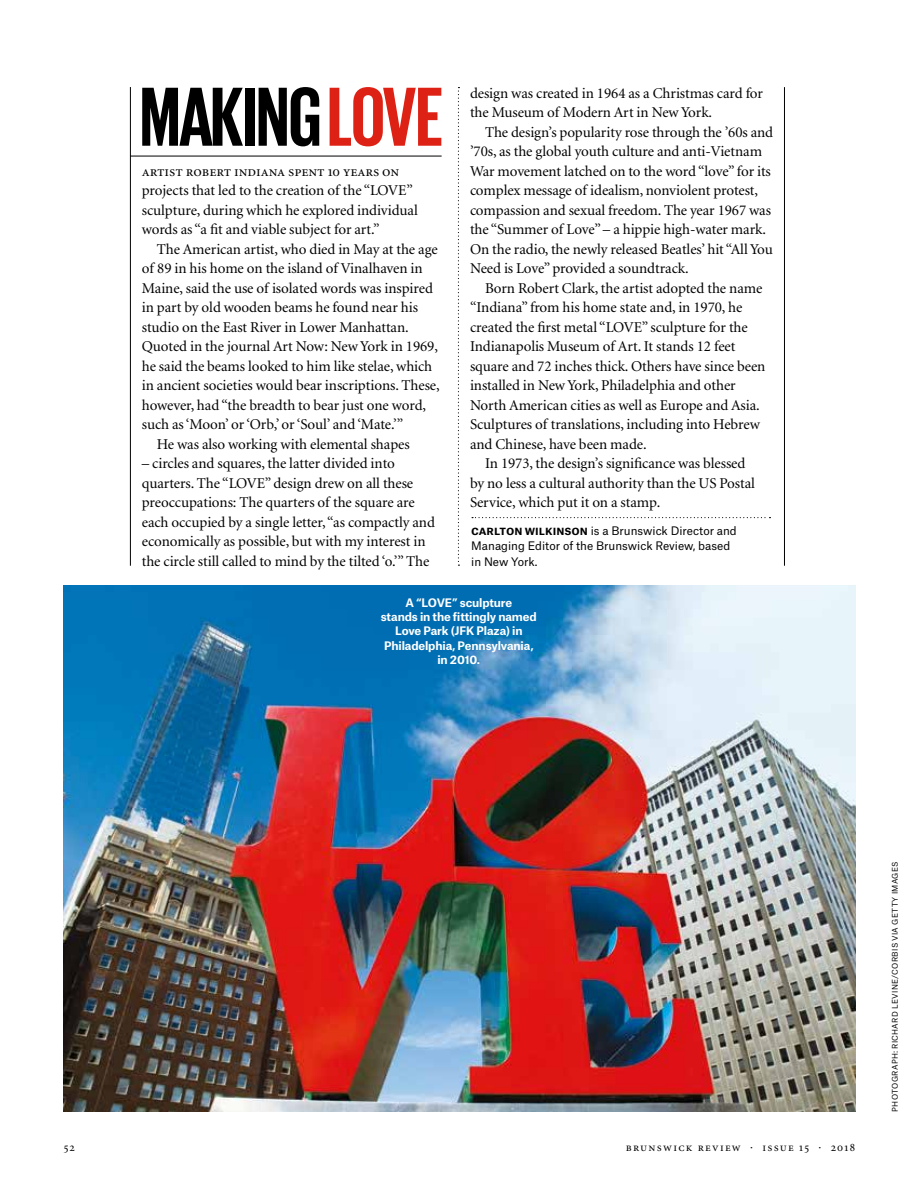
<style>
.page{position:relative;width:919px;height:1191px;background:#fff}
.page>*{position:absolute;margin:0;border:0;box-sizing:border-box;transform-origin:0 0}
.t1{font:700 85.5px "Giorgio Sans";letter-spacing:-.005em;color:#000}
.t2{font:15px/19.5px "Minion";letter-spacing:-.005em;color:#000}
.t3{font:15px "Minion Regular SC";letter-spacing:-.005em;color:#000}
.t4{font:12px "Minion Regular SC";letter-spacing:.105em;color:#000}
.t5{font:700 11.25px/14.2px "Atlas Grotesk";letter-spacing:-.01em;color:#fff;text-align:center}
.t6{font:11.25px/15.6px "Atlas Grotesk";color:#000}
.t7{font:7.5px "Atlas Grotesk";letter-spacing:.04em;color:#000}
.s1{color:#de2115}
.s2{font-weight:700}
</style>
<div class="page">
<img style="left:64px;top:585px;width:791px;height:527px">
<svg style="left:472px;top:517px;width:298px;height:1px"></svg>
<svg style="left:458px;top:87px;width:1px;height:479px"></svg>
<hr style="left:130px;top:87px;width:1px;height:479px;background:#000">
<hr style="left:784px;top:87px;width:1px;height:479px;background:#000">
<hr style="left:130px;top:156px;width:311px;height:1px;background:#000">
<h1 class="t1" style="left:140px;top:74px;width:304px">MAKING <span class="s1">LOVE</span></h1>
<p class="t3" style="left:142px;top:163px;width:259px">artist robert indiana spent 10 years on</p>
<p class="t2" style="left:142px;top:181px;width:277px">projects that led to the creation of the “LOVE” sculpture, during which he explored individual words as “a fit and viable subject for art.”</p>
<p class="t2" style="left:157px;top:240px;width:282px">The American artist, who died in May at the age</p>
<p class="t2" style="left:142px;top:259px;width:282px">of 89 in his home on the island of Vinalhaven in</p>
<p class="t2" style="left:142px;top:279px;width:292px">Maine, said the use of isolated words was inspired</p>
<p class="t2" style="left:142px;top:298px;width:278px">in part by old wooden beams he found near his</p>
<p class="t2" style="left:142px;top:318px;width:268px">studio on the East River in Lower Manhattan.</p>
<p class="t2" style="left:142px;top:337px;width:298px">Quoted in the journal Art Now: New York in 1969,</p>
<p class="t2" style="left:142px;top:357px;width:292px">he said the beams looked to him like stelae, which</p>
<p class="t2" style="left:142px;top:376px;width:299px">in ancient societies would bear inscriptions. These,</p>
<p class="t2" style="left:142px;top:396px;width:286px">however, had “the breadth to bear just one word,</p>
<p class="t2" style="left:142px;top:415px;width:263px">such as ‘Moon’ or ‘Orb,’ or ‘Soul’ and ‘Mate.’”</p>
<p class="t2" style="left:157px;top:435px;width:254px">He was also working with elemental shapes</p>
<p class="t2" style="left:142px;top:454px;width:294px">– circles and squares, the latter divided into quarters. The “LOVE” design drew on all these preoccupations: The quarters of the square are each occupied by a single letter, “as compactly and economically as possible, but with my interest in the circle still called to mind by the tilted ‘o.’” The</p>
<p class="t2" style="left:470px;top:84px;width:294px">design was created in 1964 as a Christmas card for the Museum of Modern Art in New York.</p>
<p class="t2" style="left:470px;top:123px;width:304px;text-indent:15px">The design’s popularity rose through the ’60s and ’70s, as the global youth culture and anti-Vietnam War movement latched on to the word “love” for its complex message of idealism, nonviolent protest, compassion and sexual freedom. The year 1967 was the “Summer of Love” – a hippie high-water mark.<br>On the radio, the newly released Beatles’ hit “All You Need is Love” provided a soundtrack.</p>
<p class="t2" style="left:470px;top:279px;width:297px;text-indent:15px">Born Robert Clark, the artist adopted the name “Indiana” from his home state and, in 1970, he created the first metal “LOVE” sculpture for the Indianapolis Museum of Art. It stands 12 feet square and 72 inches thick. Others have since been installed in New York, Philadelphia and other North American cities as well as Europe and Asia.<br>Sculptures of translations, including into Hebrew and Chinese, have been made.</p>
<p class="t2" style="left:470px;top:454px;width:286px;text-indent:15px">In 1973, the design’s significance was blessed by no less a cultural authority than the US Postal<br>Service, which put it on a stamp.</p>
<p class="t6" style="left:471px;top:521px;width:267px"><span class="s2">carlton wilkinson</span> is a Brunswick Director and<br>Managing Editor of the Brunswick Review, based in New York.</p>
<p class="t5" style="left:381px;top:594px;width:157px">A “LOVE” sculpture<br>stands in the fittingly named<br>Love Park (JFK Plaza) in<br>Philadelphia, Pennsylvania, in 2010.</p>
<p class="t4" style="left:64px;top:1141px;width:12px">52</p>
<p class="t4" style="left:625px;top:1141px;width:231px">brunswick review · issue 15 · 2018</p>
<p class="t7" style="left:888px;top:1111px;width:252px;rotate:-90deg">PHOTOGRAPH: RICHARD LEVINE/CORBIS VIA GETTY IMAGES</p>
</div>
